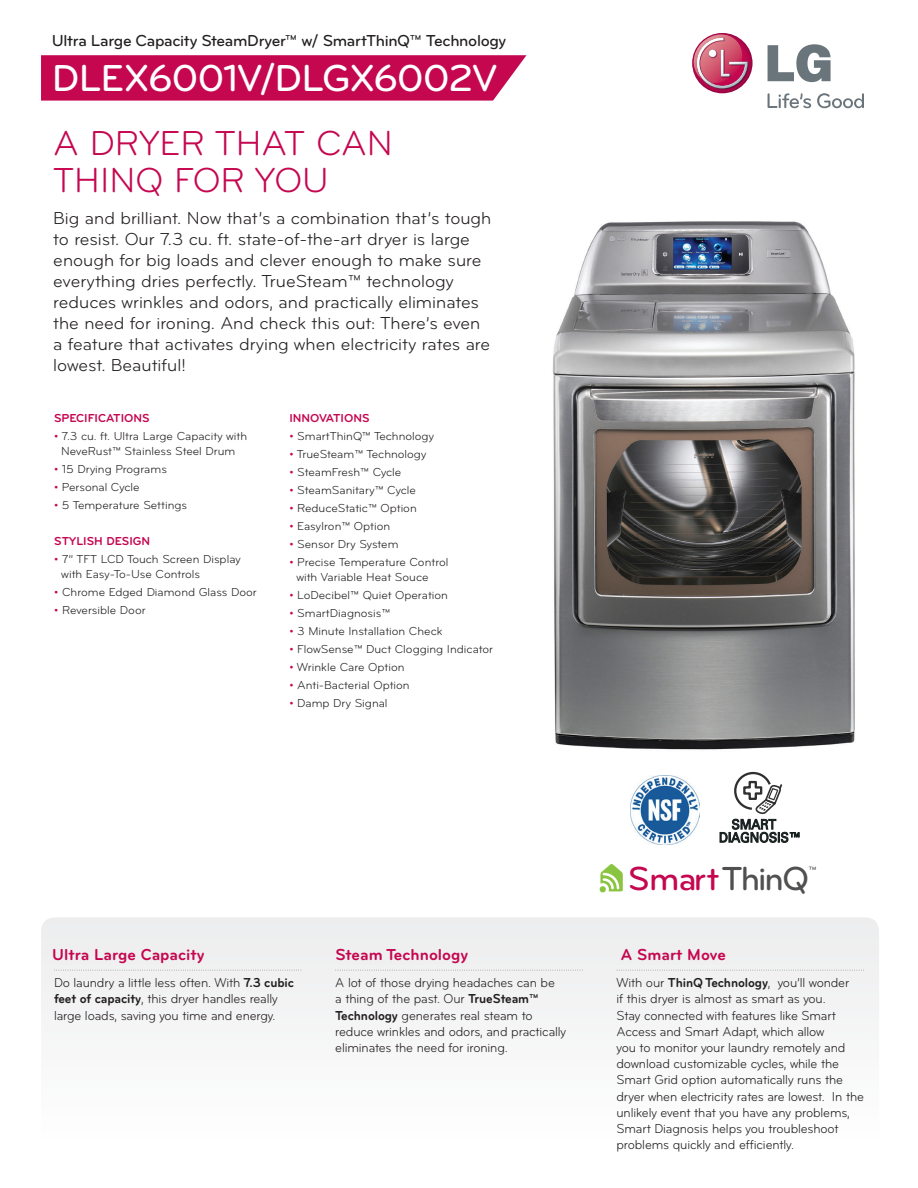
<style>
.page{position:relative;width:918px;height:1188px;background:#fff}
.page>*{position:absolute;margin:0;border:0;box-sizing:border-box;transform-origin:0 0}
.t1{font:500 39px "Bryant LG";letter-spacing:-.025em;color:#fff}
.t2{font:36px/37.5px "Bryant LG";color:#c50750}
.t3{font:500 34.65px "Bryant Pro";letter-spacing:-.06em;color:#c50750}
.t4{font:18px/21px "Bryant LG";color:#231f20}
.t5{font:500 16.5px "Bryant LG";letter-spacing:-.02em;color:#231f20}
.t6{font:700 16.5px "Bryant LG";color:#c50750}
.t7{font:13.5px/16.2px "Bryant LG";letter-spacing:-.01em;color:#231f20;scale:.95 1}
.t8{font:12px/15px "Bryant LG";color:#231f20}
.t9{font:700 12px "Bryant LG";color:#c50750}
.t10{font:500 11.1px "Bryant Pro";color:rgb(5 5 4/.7)}
.s1{color:#c50750}
.s2{color:rgb(5 5 4/.7)}
.s3{font-weight:700}
</style>
<div class="page">
<img style="left:552px;top:221px;width:303px;height:529px">
<svg style="left:41px;top:55px;width:485px;height:46px;background:#c71157"></svg>
<div style="left:41px;top:917px;width:838px;height:236px;background:#f5f6f6;border-radius:14px"></div>
<div style="left:692px;top:33px;width:60px;height:60px;background:#a40646;border-radius:30px"></div>
<svg style="left:692px;top:34px;width:57px;height:56px"></svg>
<svg style="left:768px;top:44px;width:63px;height:38px"></svg>
<svg style="left:768px;top:93px;width:43px;height:15px"></svg>
<svg style="left:817px;top:93px;width:47px;height:15px"></svg>
<svg style="left:54px;top:970px;width:248px;height:1px"></svg>
<svg style="left:617px;top:970px;width:247px;height:1px"></svg>
<svg style="left:337px;top:970px;width:246px;height:1px"></svg>
<svg style="left:720px;top:771px;width:79px;height:72px"></svg>
<img style="left:630px;top:775px;width:69px;height:69px">
<svg style="left:600px;top:864px;width:23px;height:28px"></svg>
<p class="t5" style="left:52px;top:31px;width:456px">Ultra Large Capacity SteamDryer™ w/ SmartThinQ™ Technology</p>
<h1 class="t1" style="left:52px;top:54px;width:447px">DLEX6001V/DLGX6002V</h1>
<h2 class="t2" style="left:53px;top:124px;width:341px">A dryer that ca n<br>TH INQ for you</h2>
<p class="t4" style="left:53px;top:207px;width:440px">Big and brilliant. Now that’s a combination that’s tough to resist. Our 7.3 cu. ft. state-of-the-art dryer is large enough for big loads and clever enough to make sure everything dries perfectly. TrueSteam™ technology reduces wrinkles and odors, and practically eliminates the need for ironing. And check this out: There’s even a feature that activates drying when electricity rates are lowest. Beautiful!</p>
<p class="t9" style="left:54px;top:410px;width:97px">SPECIFICATIONS</p>
<p class="t8" style="left:54px;top:428px;width:195px;text-align:center"><span class="s1">•</span> 7.3 cu. ft. U ltra Large Capacity with<br>N eveRust™ Stainless Steel Drum</p>
<p class="t8" style="left:54px;top:461px;width:114px"><span class="s1">•</span> 15 Drying Programs</p>
<p class="t8" style="left:54px;top:479px;width:87px"><span class="s1">•</span> Personal Cycle</p>
<p class="t8" style="left:54px;top:497px;width:135px"><span class="s1">•</span> 5 Temperature Settings</p>
<p class="t9" style="left:54px;top:534px;width:97px">STYLISH DESIGN</p>
<p class="t8" style="left:54px;top:552px;width:30px"><span class="s1">•</span> 7” TFT</p>
<p class="t8" style="left:61px;top:552px;width:181px;text-indent:39px">LCD Touch Screen Display with Easy-To-U se Controls</p>
<p class="t8" style="left:54px;top:585px;width:204px"><span class="s1">•</span> Chrome Edged Diamond Glass Door</p>
<p class="t8" style="left:54px;top:603px;width:93px"><span class="s1">•</span> Reversible Door</p>
<p class="t9" style="left:289px;top:410px;width:82px">INNOVATIONS</p>
<p class="t8" style="left:289px;top:428px;width:146px"><span class="s1">•</span> SmartThinQ™ Technology</p>
<p class="t8" style="left:289px;top:446px;width:138px"><span class="s1">•</span> TrueSteam™ Technology</p>
<p class="t8" style="left:289px;top:464px;width:113px"><span class="s1">•</span> SteamFresh™ Cycle</p>
<p class="t8" style="left:289px;top:482px;width:128px"><span class="s1">•</span> SteamSanitary™ Cycle</p>
<p class="t8" style="left:289px;top:500px;width:129px"><span class="s1">•</span> ReduceStatic™ Option</p>
<p class="t8" style="left:289px;top:518px;width:102px"><span class="s1">•</span> EasyIron™ Option</p>
<p class="t8" style="left:289px;top:536px;width:111px"><span class="s1">•</span> Sensor Dry System</p>
<p class="t8" style="left:296px;top:554px;width:154px;text-indent:-7px"><span class="s1">•</span> Precise Temperature Control with Variable H eat Souce</p>
<p class="t8" style="left:289px;top:587px;width:160px"><span class="s1">•</span> LoDecibel™ Quiet Operation</p>
<p class="t8" style="left:289px;top:605px;width:102px"><span class="s1">•</span> SmartDiagnosis™</p>
<p class="t8" style="left:289px;top:623px;width:155px"><span class="s1">•</span> 3 Minute Installation Check</p>
<p class="t8" style="left:289px;top:641px;width:205px"><span class="s1">•</span> FlowSense™ Duct Clogging Indicator</p>
<p class="t8" style="left:289px;top:659px;width:117px"><span class="s1">•</span> Wrinkle Care Option</p>
<p class="t8" style="left:289px;top:677px;width:122px"><span class="s1">•</span> Anti-Bacterial Option</p>
<p class="t8" style="left:289px;top:695px;width:100px"><span class="s1">•</span> Damp Dry Signal</p>
<h3 class="t3" style="left:628px;top:857px;width:183px">Smart<span class="s2">ThinQ</span></h3>
<p class="t10" style="left:809px;top:864px;width:10px">™</p>
<p class="t6" style="left:52px;top:944px;width:154px">Ultra Large Capacity</p>
<p class="t6" style="left:335px;top:944px;width:134px">Steam Technology</p>
<p class="t6" style="left:621px;top:944px;width:107px">A Smart Move</p>
<p class="t7" style="left:54px;top:975px;width:254px">Do laundry a little less often. With <span class="s3">7.3 cubic feet of capacity</span>, this dryer handles really large loads, saving you time and energy.</p>
<p class="t7" style="left:335px;top:975px;width:245px">A lot of those drying headaches can be<br>a thing of the past. Our <span class="s3">TrueSteam™ Technology</span> generates real steam to reduce wrinkles and odors, and practically eliminates the need for ironing.</p>
<p class="t7" style="left:617px;top:975px;width:262px">With our <span class="s3">ThinQ Technology</span>, you’ll wonder<br>if this dryer is almost as smart as you.<br>Stay connected with features like Smart Access and Smart Adapt, which allow<br>you to monitor your laundry remotely and download customizable cycles, while the Smart Grid option automatically runs the dryer when electricity rates are lowest. In the unlikely event that you have any problems, Smart Diagnosis helps you troubleshoot problems quickly and efficiently.</p>
</div>
